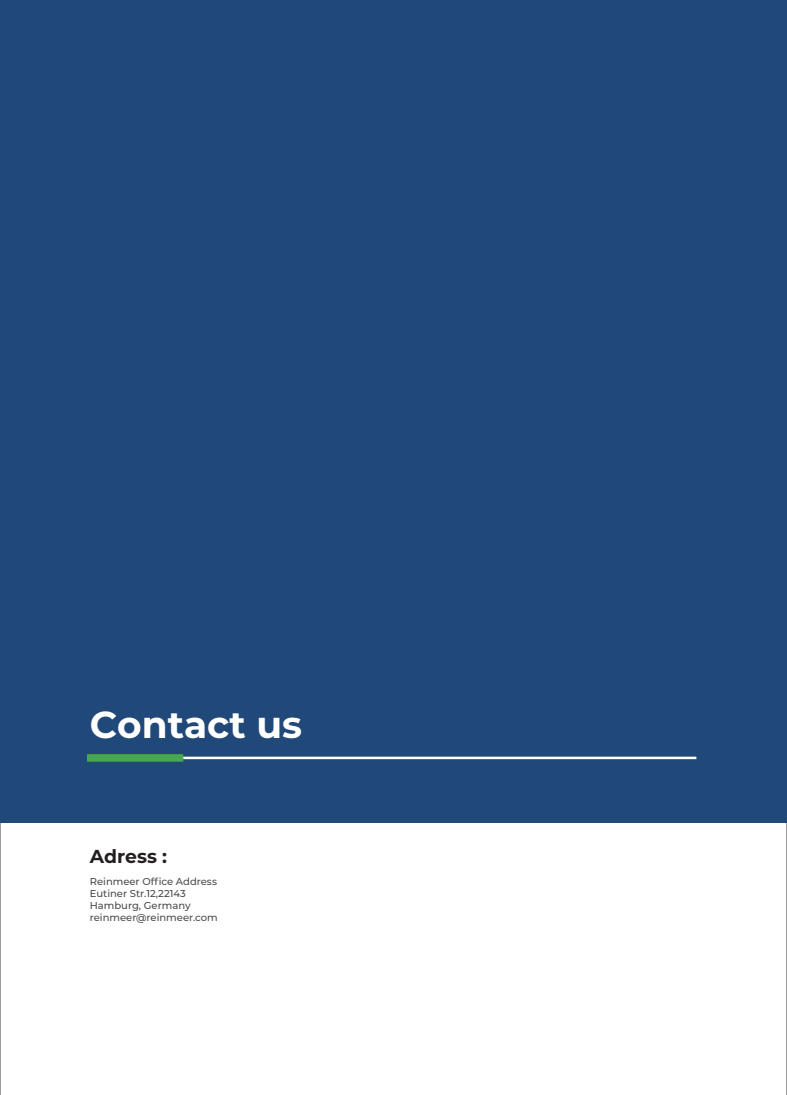
<style>
.page{position:relative;width:787px;height:1095px;background:#fff}
.page>*{position:absolute;margin:0;border:0;box-sizing:border-box;transform-origin:0 0}
.t1{font:700 37.5px "Montserrat";color:#fff}
.t2{font:700 18.75px "Montserrat";color:#231f20}
.t3{font:500 10px/12px "Montserrat";color:#4b4c4d}
</style>
<div class="page">
<div style="left:0;top:0;width:787px;height:822px;background:#20497a"></div>
<div style="left:87px;top:754px;width:96px;height:8px;background:#47a94b"></div>
<hr style="left:183px;top:757px;width:513px;height:2px;background:#fff">
<h1 class="t1" style="left:90px;top:697px;width:214px">Contact us</h1>
<h2 class="t2" style="left:90px;top:843px;width:79px">Adress :</h2>
<p class="t3" style="left:90px;top:875px;width:129px">Reinmeer Office Address<br>Eutiner Str.12,22143<br>Hamburg, Germany reinmeer@reinmeer.com</p>
</div>
